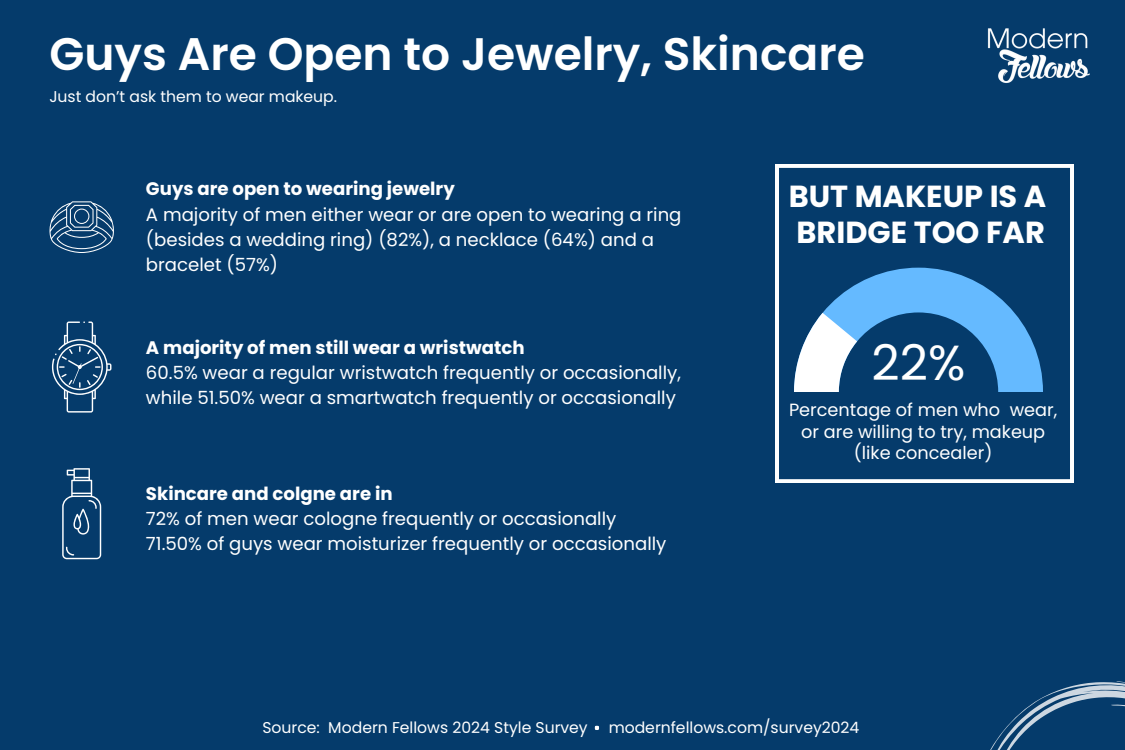
<style>
.page{position:relative;width:1125px;height:750px;background:#053b6b}
.page>*{position:absolute;margin:0;border:0;box-sizing:border-box;transform-origin:0 0}
.t1{font:49.12px "Poppins";color:#fff}
.t2{font:600 45.62px "Poppins";color:#fff}
.t3{font:700 30.5px/36.1px "Poppins";color:#fff}
.t4{font:18.12px/25.2px "Poppins";color:#fff}
.t5{font:17.75px/21.2px "Poppins";color:#fff;text-align:center}
.t6{font:15.62px "Poppins";color:#fff}
.s1{font-weight:700}
</style>
<div class="page">
<svg style="left:990px;top:681px;width:135px;height:69px"></svg>
<img style="left:987px;top:28px;width:103px;height:55px">
<svg style="left:594px;top:725px;width:5px;height:5px"></svg>
<svg style="left:775px;top:164px;width:298px;height:319px"></svg>
<svg style="left:794px;top:268px;width:249px;height:124px"></svg>
<svg style="left:49px;top:201px;width:65px;height:52px"></svg>
<svg style="left:52px;top:322px;width:59px;height:90px"></svg>
<svg style="left:62px;top:468px;width:39px;height:91px"></svg>
<p class="t2" style="left:49px;top:22px;width:817px">Guys Are Open to Jewelry, Skincare</p>
<p class="t6" style="left:49px;top:86px;width:289px">Just don’t ask them to wear makeup.</p>
<h3 class="t4" style="left:146px;top:176px;width:537px"><span class="s1">Guys are open to wearing jewelry<br></span>A majority of men either wear or are open to wearing a ring (besides a wedding ring) (82%), a necklace (64%) and a bracelet (57%)</h3>
<h3 class="t4" style="left:146px;top:335px;width:536px"><span class="s1">A majority of men still wear a wristwatch<br></span>60.5% wear a regular wristwatch frequently or occasionally, while 51.50% wear a smartwatch frequently or occasionally</h3>
<h3 class="t4" style="left:146px;top:481px;width:522px"><span class="s1">Skincare and colgne are in<br></span>72% of men wear cologne frequently or occasionally<br>71.50% of guys wear moisturizer frequently or occasionally</h3>
<p class="t3" style="left:789px;top:179px;width:259px">BUT MAKEUP IS A<br>BRIDGE TOO FAR</p>
<h1 class="t1" style="left:872px;top:328px;width:95px">22%</h1>
<p class="t5" style="left:789px;top:400px;width:270px">Percentage of men who wear, or are willing to try, makeup (like concealer)</p>
<p class="t6" style="left:262px;top:716px;width:327px">Source: Modern Fellows 2024 Style Survey</p>
<p class="t6" style="left:609px;top:716px;width:252px">modernfellows.com/survey2024</p>
</div>
